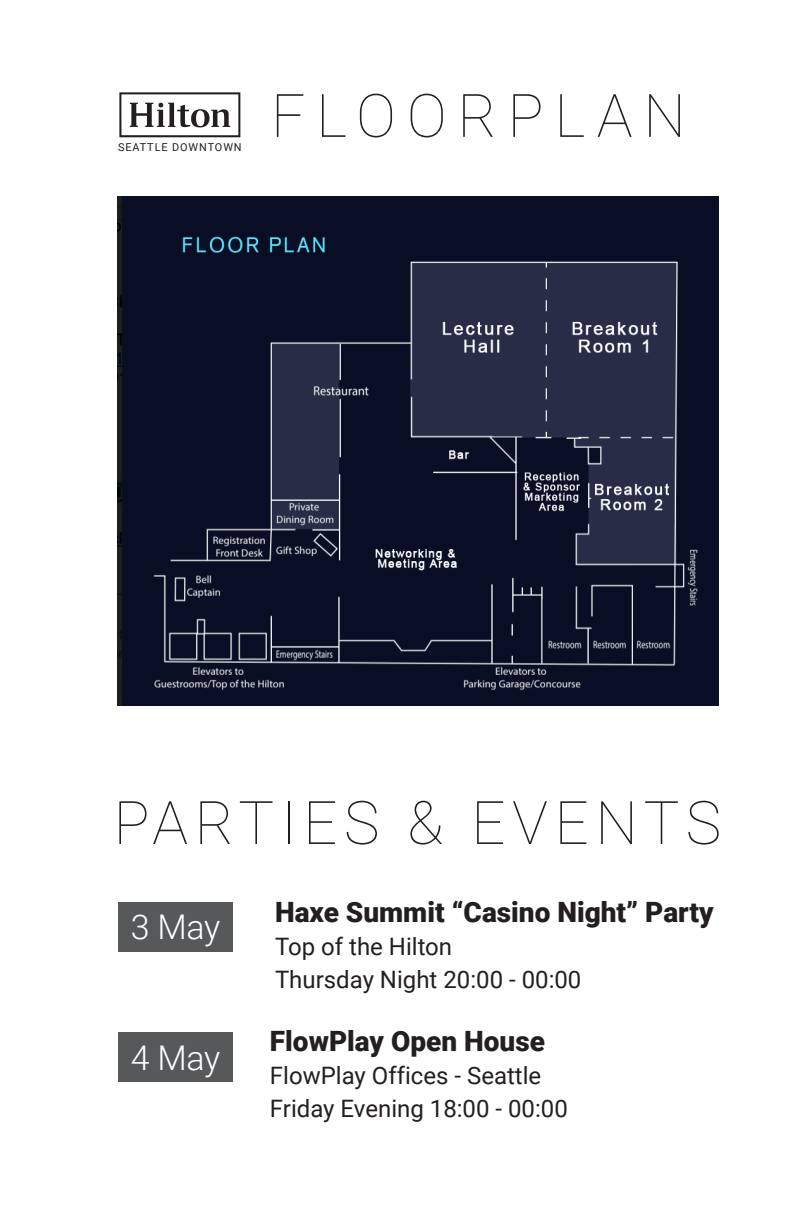
<style>
.page{position:relative;width:792px;height:1224px;background:#fff}
.page>*{position:absolute;margin:0;border:0;box-sizing:border-box;transform-origin:0 0}
.t1{font:100 60px "Roboto";letter-spacing:.11em;color:#231f20}
.t2{font:100 60px "Roboto";letter-spacing:.18em;color:#231f20}
.t3{font:300 34px "Roboto";letter-spacing:-.015em;color:#fff}
.t4{font:900 28px "Roboto";color:#231f20}
.t5{font:24px/32.8px "Roboto";color:#231f20}
.t6{font:10.8px "Roboto";letter-spacing:.085em;color:#231f20}
</style>
<div class="page">
<img style="left:118px;top:196px;width:601px;height:509px">
<svg style="left:119px;top:92px;width:121px;height:45px"></svg>
<div style="left:118px;top:902px;width:115px;height:49px;background:#57585a"></div>
<div style="left:118px;top:1032px;width:115px;height:50px;background:#57585a"></div>
<p class="t6" style="left:118px;top:140px;width:125px">SEATTLE DOWNTOWN</p>
<h1 class="t2" style="left:271px;top:74px;width:416px">FLOORPLAN</h1>
<h1 class="t1" style="left:114px;top:781px;width:609px">PARTIES &amp; EVENTS</h1>
<h2 class="t3" style="left:131px;top:903px;width:91px">3 May</h2>
<h2 class="t3" style="left:131px;top:1034px;width:91px">4 May</h2>
<p class="t4" style="left:275px;top:892px;width:440px">Haxe Summit “Casino Night” Party</p>
<p class="t5" style="left:275px;top:929px;width:308px">Top of the Hilton<br>Thursday Night 20:00 - 00:00</p>
<p class="t4" style="left:270px;top:1022px;width:276px">FlowPlay Open House</p>
<p class="t5" style="left:270px;top:1058px;width:299px">FlowPlay Offices - Seattle<br>Friday Evening 18:00 - 00:00</p>
</div>
